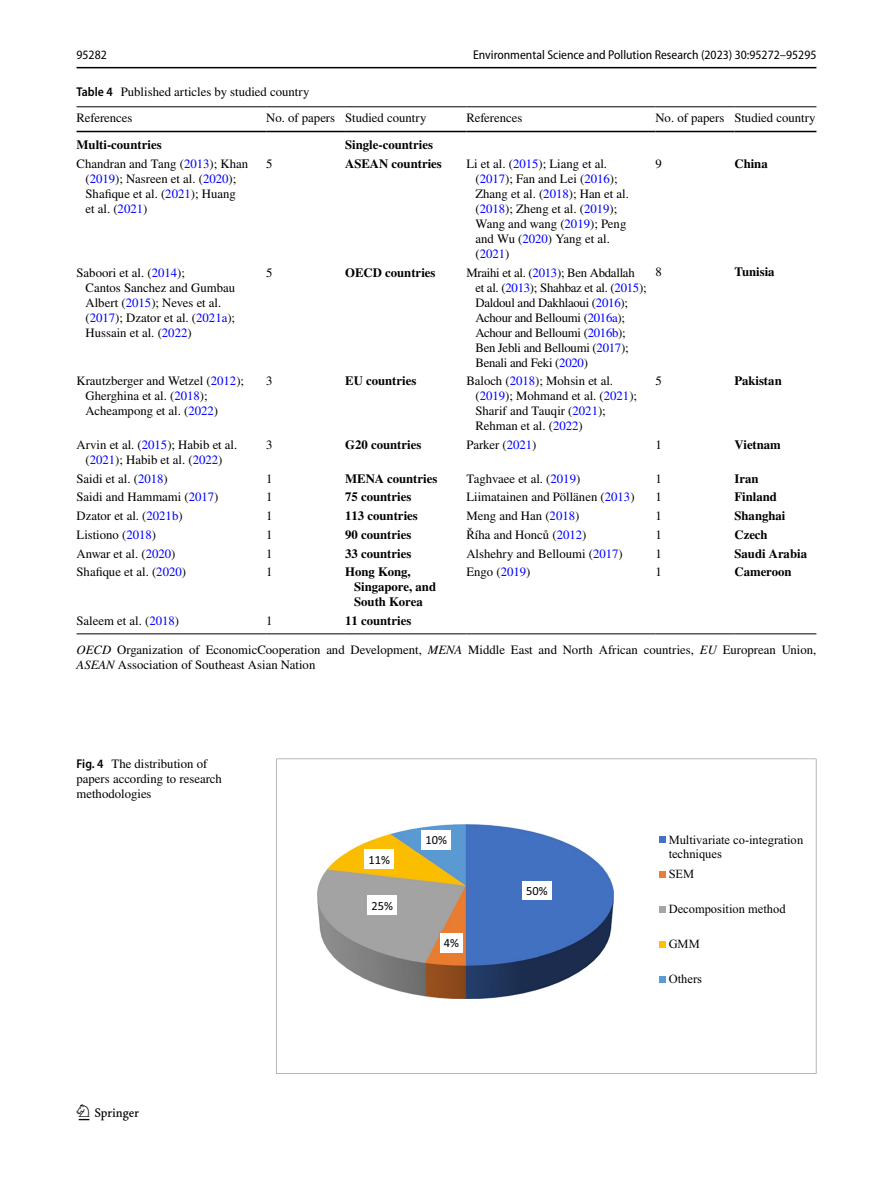
<style>
.page{position:relative;width:893px;height:1187px;background:#fff}
.page>*{position:absolute;margin:0;border:0;box-sizing:border-box;transform-origin:0 0}
.t1{font:22.5px "Springnew Regular 3";color:#000}
.t2{font:12.75px/15px "STIX";color:#000}
.t3{font:700 12.75px/15px "STIX";color:#000}
.t4{font:12.75px/15px "STIX";letter-spacing:-.02em;color:#000}
.t5{font:semi-condensed 12.75px "Myriad Pro";color:#000}
.t6{font:12.45px/14.4px "Times New Roman PSMT4";color:#000}
.t7{font:12.45px "Calibri 2";color:#000}
.s1{font-family:"Myriad Pro";font-weight:600;font-stretch:semi-condensed}
.s2{color:#00f}
.s3{font-style:italic}
</style>
<div class="page">
<hr style="left:77px;top:67px;width:739px;height:1px;background:#000">
<hr style="left:77px;top:106px;width:189px;height:1px;background:#000">
<hr style="left:77px;top:131px;width:189px;height:1px;background:#000">
<hr style="left:266px;top:106px;width:79px;height:1px;background:#000">
<hr style="left:266px;top:131px;width:79px;height:1px;background:#000">
<hr style="left:345px;top:106px;width:121px;height:1px;background:#000">
<hr style="left:345px;top:131px;width:121px;height:1px;background:#000">
<hr style="left:466px;top:106px;width:190px;height:1px;background:#000">
<hr style="left:466px;top:131px;width:190px;height:1px;background:#000">
<hr style="left:656px;top:106px;width:78px;height:1px;background:#000">
<hr style="left:656px;top:131px;width:78px;height:1px;background:#000">
<hr style="left:734px;top:106px;width:82px;height:1px;background:#000">
<hr style="left:734px;top:131px;width:82px;height:1px;background:#000">
<hr style="left:77px;top:633px;width:189px;height:1px;background:#000">
<hr style="left:266px;top:633px;width:79px;height:1px;background:#000">
<hr style="left:345px;top:633px;width:121px;height:1px;background:#000">
<hr style="left:466px;top:633px;width:190px;height:1px;background:#000">
<hr style="left:656px;top:633px;width:78px;height:1px;background:#000">
<hr style="left:734px;top:633px;width:82px;height:1px;background:#000">
<svg style="left:276px;top:758px;width:540px;height:315px"></svg>
<p class="t5" style="left:77px;top:48px;width:32px">95282</p>
<p class="t5" style="left:473px;top:48px;width:345px">Environmental Science and Pollution Research (2023) 30:95272–95295</p>
<p class="t2" style="left:77px;top:85px;width:234px"><span class="s1">Table 4</span> Published articles by studied country</p>
<p class="t2" style="left:77px;top:111px;width:57px">References</p>
<p class="t2" style="left:266px;top:111px;width:162px">No. of papers Studied country</p>
<p class="t2" style="left:466px;top:111px;width:57px">References</p>
<p class="t2" style="left:656px;top:111px;width:162px">No. of papers Studied country</p>
<p class="t3" style="left:77px;top:137px;width:87px">Multi-countries</p>
<p class="t3" style="left:345px;top:137px;width:89px">Single-countries</p>
<p class="t2" style="left:86px;top:157px;width:164px;text-indent:-9px">Chandran and Tang (<span class="s2">2013</span>); Khan (<span class="s2">2019</span>); Nasreen et al. (<span class="s2">2020</span>);<br>Shafique et al. (<span class="s2">2021</span>); Huang<br>et al. (<span class="s2">2021</span>)</p>
<p class="t2" style="left:266px;top:157px;width:8px">5</p>
<p class="t3" style="left:345px;top:156px;width:98px">ASEAN countries</p>
<p class="t2" style="left:475px;top:157px;width:155px;text-indent:-9px">Li et al. (<span class="s2">2015</span>); Liang et al. (<span class="s2">2017</span>); Fan and Lei (<span class="s2">2016</span>);<br>Zhang et al. (<span class="s2">2018</span>); Han et al. (<span class="s2">2018</span>); Zheng et al. (<span class="s2">2019</span>);<br>Wang and wang (<span class="s2">2019</span>); Peng and Wu (<span class="s2">2020</span>) Yang et al. (<span class="s2">2021</span>)</p>
<p class="t2" style="left:656px;top:157px;width:8px">9</p>
<p class="t3" style="left:734px;top:156px;width:35px">China</p>
<p class="t2" style="left:86px;top:265px;width:151px;text-indent:-9px">Saboori et al. (<span class="s2">2014</span>);<br>Cantos Sanchez and Gumbau<br>Albert (<span class="s2">2015</span>); Neves et al. (<span class="s2">2017</span>); Dzator et al. (<span class="s2">2021a</span>);<br>Hussain et al. (<span class="s2">2022</span>)</p>
<p class="t2" style="left:266px;top:265px;width:8px">5</p>
<p class="t3" style="left:345px;top:264px;width:92px">OECD countries</p>
<p class="t4" style="left:475px;top:265px;width:173px;text-indent:-9px">Mraihi et al. (<span class="s2">2013</span>); Ben Abdallah et al. (<span class="s2">2013</span>); Shahbaz et al. (<span class="s2">2015</span>);<br>Daldoul and Dakhlaoui (<span class="s2">2016</span>);<br>Achour and Belloumi (<span class="s2">2016a</span>);<br>Achour and Belloumi (<span class="s2">2016b</span>);<br>Ben Jebli and Belloumi (<span class="s2">2017</span>);<br>Benali and Feki (<span class="s2">2020</span>)</p>
<p class="t2" style="left:656px;top:265px;width:8px">8</p>
<p class="t3" style="left:734px;top:264px;width:42px">Tunisia</p>
<p class="t2" style="left:86px;top:374px;width:160px;text-indent:-9px">Krautzberger and Wetzel (<span class="s2">2012</span>);<br>Gherghina et al. (<span class="s2">2018</span>);<br>Acheampong et al. (<span class="s2">2022</span>)</p>
<p class="t2" style="left:266px;top:374px;width:8px">3</p>
<p class="t3" style="left:345px;top:373px;width:73px">EU countries</p>
<p class="t2" style="left:475px;top:374px;width:163px;text-indent:-9px">Baloch (<span class="s2">2018</span>); Mohsin et al. (<span class="s2">2019</span>); Mohmand et al. (<span class="s2">2021</span>);<br>Sharif and Tauqir (<span class="s2">2021</span>);<br>Rehman et al. (<span class="s2">2022</span>)</p>
<p class="t2" style="left:656px;top:374px;width:8px">5</p>
<p class="t3" style="left:734px;top:373px;width:49px">Pakistan</p>
<p class="t2" style="left:77px;top:438px;width:162px;text-align:center">Arvin et al. (<span class="s2">2015</span>); Habib et al. (<span class="s2">2021</span>); Habib et al. (<span class="s2">2022</span>)</p>
<p class="t2" style="left:266px;top:438px;width:8px">3</p>
<p class="t3" style="left:345px;top:437px;width:78px">G20 countries</p>
<p class="t2" style="left:466px;top:438px;width:72px">Parker (<span class="s2">2021</span>)</p>
<p class="t2" style="left:656px;top:438px;width:8px">1</p>
<p class="t3" style="left:734px;top:437px;width:48px">Vietnam</p>
<p class="t2" style="left:77px;top:472px;width:93px">Saidi et al. (<span class="s2">2018</span>)</p>
<p class="t2" style="left:266px;top:472px;width:8px">1</p>
<p class="t3" style="left:345px;top:471px;width:94px">MENA countries</p>
<p class="t2" style="left:466px;top:472px;width:115px">Taghvaee et al. (<span class="s2">2019</span>)</p>
<p class="t2" style="left:656px;top:472px;width:8px">1</p>
<p class="t3" style="left:734px;top:471px;width:26px">Iran</p>
<p class="t2" style="left:77px;top:490px;width:144px">Saidi and Hammami (<span class="s2">2017</span>)</p>
<p class="t2" style="left:266px;top:490px;width:8px">1</p>
<p class="t3" style="left:345px;top:489px;width:68px">75 countries</p>
<p class="t2" style="left:466px;top:490px;width:170px">Liimatainen and Pöllänen (<span class="s2">2013</span>)</p>
<p class="t2" style="left:656px;top:490px;width:8px">1</p>
<p class="t3" style="left:734px;top:489px;width:44px">Finland</p>
<p class="t2" style="left:77px;top:509px;width:108px">Dzator et al. (<span class="s2">2021b</span>)</p>
<p class="t2" style="left:266px;top:509px;width:8px">1</p>
<p class="t3" style="left:345px;top:508px;width:74px">113 countries</p>
<p class="t2" style="left:466px;top:509px;width:114px">Meng and Han (<span class="s2">2018</span>)</p>
<p class="t2" style="left:656px;top:509px;width:8px">1</p>
<p class="t3" style="left:734px;top:508px;width:53px">Shanghai</p>
<p class="t2" style="left:77px;top:528px;width:81px">Listiono (<span class="s2">2018</span>)</p>
<p class="t2" style="left:266px;top:528px;width:8px">1</p>
<p class="t3" style="left:345px;top:527px;width:68px">90 countries</p>
<p class="t2" style="left:466px;top:528px;width:122px">Říha and Honců (<span class="s2">2012</span>)</p>
<p class="t2" style="left:656px;top:528px;width:8px">1</p>
<p class="t3" style="left:734px;top:527px;width:35px">Czech</p>
<p class="t2" style="left:77px;top:546px;width:100px">Anwar et al. (<span class="s2">2020</span>)</p>
<p class="t2" style="left:266px;top:546px;width:8px">1</p>
<p class="t3" style="left:345px;top:545px;width:68px">33 countries</p>
<p class="t2" style="left:466px;top:546px;width:158px">Alshehry and Belloumi (<span class="s2">2017</span>)</p>
<p class="t2" style="left:656px;top:546px;width:8px">1</p>
<p class="t3" style="left:734px;top:545px;width:74px">Saudi Arabia</p>
<p class="t2" style="left:77px;top:565px;width:111px">Shafique et al. (<span class="s2">2020</span>)</p>
<p class="t2" style="left:266px;top:565px;width:8px">1</p>
<p class="t3" style="left:354px;top:564px;width:83px;text-indent:-9px">Hong Kong,<br>Singapore, and<br>South Korea</p>
<p class="t2" style="left:466px;top:565px;width:66px">Engo (<span class="s2">2019</span>)</p>
<p class="t2" style="left:656px;top:565px;width:8px">1</p>
<p class="t3" style="left:734px;top:564px;width:59px">Cameroon</p>
<p class="t2" style="left:77px;top:614px;width:104px">Saleem et al. (<span class="s2">2018</span>)</p>
<p class="t2" style="left:266px;top:614px;width:8px">1</p>
<p class="t3" style="left:345px;top:613px;width:68px">11 countries</p>
<p class="t2" style="left:77px;top:643px;width:741px"><span class="s3">OECD</span> Organization of EconomicCooperation and Development, <span class="s3">MENA</span> Middle East and North African countries, <span class="s3">EU</span> Europrean Union,<br><span class="s3">ASEAN</span> Association of Southeast Asian Nation</p>
<p class="t2" style="left:77px;top:757px;width:147px"><span class="s1">Fig. 4</span> The distribution of papers according to research methodologies</p>
<h1 class="t1" style="left:79px;top:1104px;width:62px">1 3</h1>
<p class="t7" style="left:369px;top:850px;width:23px">11%</p>
<p class="t7" style="left:372px;top:896px;width:23px">25%</p>
<p class="t7" style="left:425px;top:831px;width:23px">10%</p>
<p class="t6" style="left:669px;top:833px;width:136px">Multivariate co-integration techniques</p>
<p class="t6" style="left:669px;top:868px;width:27px">SEM</p>
<p class="t6" style="left:669px;top:903px;width:118px">Decomposition method</p>
<p class="t6" style="left:669px;top:938px;width:33px">GMM</p>
<p class="t6" style="left:669px;top:972px;width:35px">Others</p>
<p class="t7" style="left:526px;top:882px;width:23px">50%</p>
<p class="t7" style="left:444px;top:934px;width:17px">4%</p>
</div>
